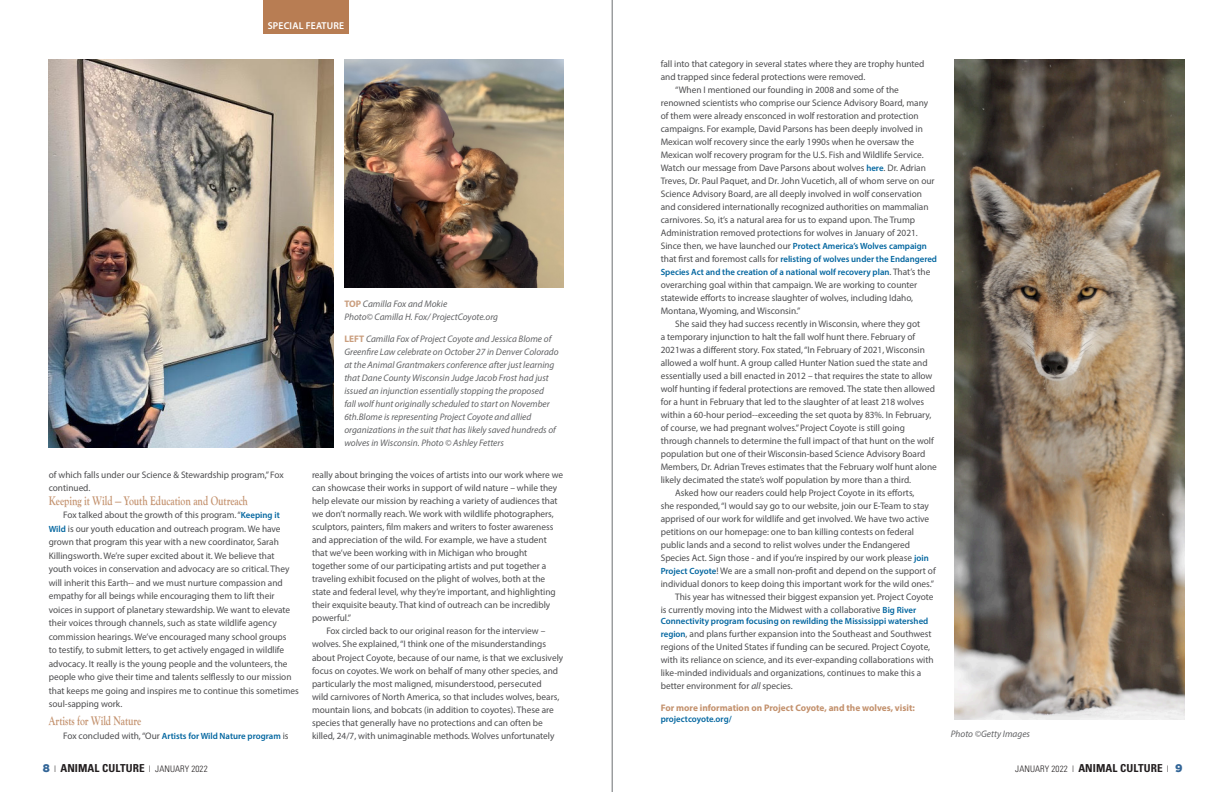
<style>
.page{position:relative;width:1224px;height:792px;background:#fff}
.page>*{position:absolute;margin:0;border:0;box-sizing:border-box;transform-origin:0 0}
.BODYCopy_9_11{font:700 13px "Goudy Old Style T";color:#c3916d;scale:.75 1}
.HEADERS{font:600 10px "Myriad Pro";letter-spacing:.02em;color:#fff}
.BODYCopy_9_11-2{font:9.5px/13px "Myriad Pro";color:#4d4d4f}
.BODYCopy_9_11-3{font:italic 9.5px/13px "Myriad Pro";color:#636466}
.BODYCopy_9_11-4{font:700 9.5px "Myriad Pro";color:#c3916d}
.BODYCopy_9_11-5{font:600 9px/13px "Myriad Pro";color:#00659f}
.t1{font:300 condensed 9px "Univers";letter-spacing:.01em;color:#231f20}
.s1{font-weight:600;font-size:9px;color:#00659f}
.s2{font-weight:400;font-size:9.5px;color:#4d4d4f}
.s3{font-weight:700;font-style:normal;color:#ca9e7e}
.s4{font-style:italic}
.s5{font-family:"Gotham";font-weight:900;font-stretch:normal;font-size:11px;color:#326597}
.s6{font-weight:700;font-size:11px}
</style>
<div class="page">
<img style="left:49px;top:59px;width:285px;height:388px">
<img style="left:344px;top:59px;width:219px;height:229px">
<img style="left:954px;top:59px;width:230px;height:661px">
<div style="left:263px;top:0;width:86px;height:34px;background:#b87d53"></div>
<hr style="left:612px;top:0;width:1px;height:792px;background:#949698">
<p class="HEADERS" style="left:268px;top:19px;width:78px">SPECIAL FEATURE</p>
<p class="BODYCopy_9_11-2" style="left:49px;top:468px;width:236px;line-height:13.5px">of which falls under our Science &amp; Stewardship program,” Fox continued.</p>
<p class="BODYCopy_9_11" style="left:49px;top:493px;width:267px">Keeping it Wild — Youth Education and Outreach</p>
<p class="BODYCopy_9_11-2" style="left:49px;top:508px;width:252px;line-height:13.5px;text-indent:14px">Fox talked about the growth of this program. “<span class="s1">Keeping it Wild</span> is our youth education and outreach program. We have grown that program this year with a new coordinator, Sarah Killingsworth. We’re super excited about it. We believe that youth voices in conservation and advocacy are so critical. They will inherit this Earth-- and we must nurture compassion and empathy for all beings while encouraging them to lift their voices in support of planetary stewardship. We want to elevate their voices through channels, such as state wildlife agency commission hearings. We’ve encouraged many school groups<br>to testify, to submit letters, to get actively engaged in wildlife advocacy. It really is the young people and the volunteers, the people who give their time and talents selflessly to our mission that keeps me going and inspires me to continue this sometimes soul-sapping work.</p>
<p class="BODYCopy_9_11" style="left:49px;top:714px;width:125px">Artists for Wild Nature</p>
<p class="BODYCopy_9_11-5" style="left:63px;top:729px;width:227px"><span class="s2">Fox concluded with, “Our</span> Artists for Wild Nature program <span class="s2">is</span></p>
<p class="BODYCopy_9_11-3" style="left:344px;top:297px;width:155px"><span class="s3">TOP</span> Camilla Fox and Mokie<br>Photo© Camilla H. Fox/ ProjectCoyote.org</p>
<p class="BODYCopy_9_11-3" style="left:344px;top:332px;width:216px"><span class="s3">LEFT</span> Camilla Fox of Project Coyote and Jessica Blome of Greenfire Law celebrate on October 27 in Denver Colorado at the Animal Grantmakers conference after just learning that Dane County Wisconsin Judge Jacob Frost had just issued an injunction essentially stopping the proposed<br>fall wolf hunt originally scheduled to start on November 6th.Blome is representing Project Coyote and allied organizations in the suit that has likely saved hundreds of wolves in Wisconsin. Photo © Ashley Fetters</p>
<p class="BODYCopy_9_11-2" style="left:312px;top:468px;width:253px">really about bringing the voices of artists into our work where we can showcase their works in support of wild nature – while they help elevate our mission by reaching a variety of audiences that we don’t normally reach. We work with wildlife photographers, sculptors, painters, film makers and writers to foster awareness and appreciation of the wild. For example, we have a student that we’ve been working with in Michigan who brought together some of our participating artists and put together a traveling exhibit focused on the plight of wolves, both at the state and federal level, why they’re important, and highlighting their exquisite beauty. That kind of outreach can be incredibly powerful.”</p>
<p class="BODYCopy_9_11-2" style="left:312px;top:625px;width:253px;text-indent:14px">Fox circled back to our original reason for the interview – wolves. She explained, “I think one of the misunderstandings about Project Coyote, because of our name, is that we exclusively focus on coyotes. We work on behalf of many other species, and particularly the most maligned, misunderstood, persecuted<br>wild carnivores of North America, so that includes wolves, bears, mountain lions, and bobcats (in addition to coyotes). These are species that generally have no protections and can often be killed, 24/7, with unimaginable methods. Wolves unfortunately</p>
<p class="BODYCopy_9_11-2" style="left:661px;top:57px;width:265px">fall into that category in several states where they are trophy hunted and trapped since federal protections were removed.</p>
<p class="BODYCopy_9_11-2" style="left:661px;top:83px;width:275px;text-indent:14px">“When I mentioned our founding in 2008 and some of the renowned scientists who comprise our Science Advisory Board, many of them were already ensconced in wolf restoration and protection campaigns. For example, David Parsons has been deeply involved in Mexican wolf recovery since the early 1990s when he oversaw the Mexican wolf recovery program for the U.S. Fish and Wildlife Service.<br>Watch our message from Dave Parsons about wolves <span class="s1">here</span>. Dr. Adrian Treves, Dr. Paul Paquet, and Dr. John Vucetich, all of whom serve on our Science Advisory Board, are all deeply involved in wolf conservation and considered internationally recognized authorities on mammalian carnivores. So, it’s a natural area for us to expand upon. The Trump Administration removed protections for wolves in January of 2021.</p>
<p class="BODYCopy_9_11-5" style="left:661px;top:239px;width:278px"><span class="s2">Since then, we have launched our</span> Protect America’s Wolves campaign <span class="s2">that first and foremost calls for</span> relisting of wolves under the Endangered<br>Species Act and the creation of a national wolf recovery plan<span class="s2">. That’s the</span></p>
<p class="BODYCopy_9_11-2" style="left:661px;top:278px;width:258px">overarching goal within that campaign. We are working to counter statewide efforts to increase slaughter of wolves, including Idaho,<br>Montana, Wyoming, and Wisconsin.”</p>
<p class="BODYCopy_9_11-2" style="left:661px;top:317px;width:278px;text-indent:14px">She said they had success recently in Wisconsin, where they got<br>a temporary injunction to halt the fall wolf hunt there. February of 2021was a different story. Fox stated, “In February of 2021, Wisconsin allowed a wolf hunt. A group called Hunter Nation sued the state and essentially used a bill enacted in 2012 – that requires the state to allow wolf hunting if federal protections are removed. The state then allowed for a hunt in February that led to the slaughter of at least 218 wolves within a 60-hour period--exceeding the set quota by 83%. In February, of course, we had pregnant wolves.” Project Coyote is still going through channels to determine the full impact of that hunt on the wolf population but one of their Wisconsin-based Science Advisory Board Members, Dr. Adrian Treves estimates that the February wolf hunt alone likely decimated the state’s wolf population by more than a third.</p>
<p class="BODYCopy_9_11-2" style="left:661px;top:486px;width:276px;text-indent:14px">Asked how our readers could help Project Coyote in its efforts,<br>she responded, “I would say go to our website, join our E-Team to stay apprised of our work for wildlife and get involved. We have two active petitions on our homepage: one to ban killing contests on federal public lands and a second to relist wolves under the Endangered Species Act. Sign those - and if you’re inspired by our work please <span class="s1">join Project Coyote</span>! We are a small non-profit and depend on the support of individual donors to keep doing this important work for the wild ones.”</p>
<p class="BODYCopy_9_11-2" style="left:661px;top:590px;width:274px;text-indent:14px">This year has witnessed their biggest expansion yet. Project Coyote is currently moving into the Midwest with a collaborative <span class="s1">Big River</span></p>
<p class="BODYCopy_9_11-5" style="left:661px;top:614px;width:269px">Connectivity program focusing on rewilding the Mississippi watershed</p>
<p class="BODYCopy_9_11-2" style="left:661px;top:627px;width:274px"><span class="s1">region</span>, and plans further expansion into the Southeast and Southwest regions of the United States if funding can be secured. Project Coyote, with its reliance on science, and its ever-expanding collaborations with like-minded individuals and organizations, continues to make this a better environment for <span class="s4">all</span> species.</p>
<p class="BODYCopy_9_11-4" style="left:661px;top:701px;width:256px">For more information on Project Coyote, and the wolves, visit:</p>
<p class="BODYCopy_9_11-5" style="left:661px;top:712px;width:72px">projectcoyote.org/</p>
<p class="BODYCopy_9_11-3" style="left:951px;top:727px;width:81px">Photo ©Getty Images</p>
<p class="t1" style="left:43px;top:763px;width:166px"><span class="s5">8</span> | <span class="s6">ANIMAL CULTURE</span> | JANUARY 2022</p>
<p class="t1" style="left:1015px;top:763px;width:169px">JANUARY 2022 | <span class="s6">ANIMAL CULTURE</span> | <span class="s5">9</span></p>
</div>
